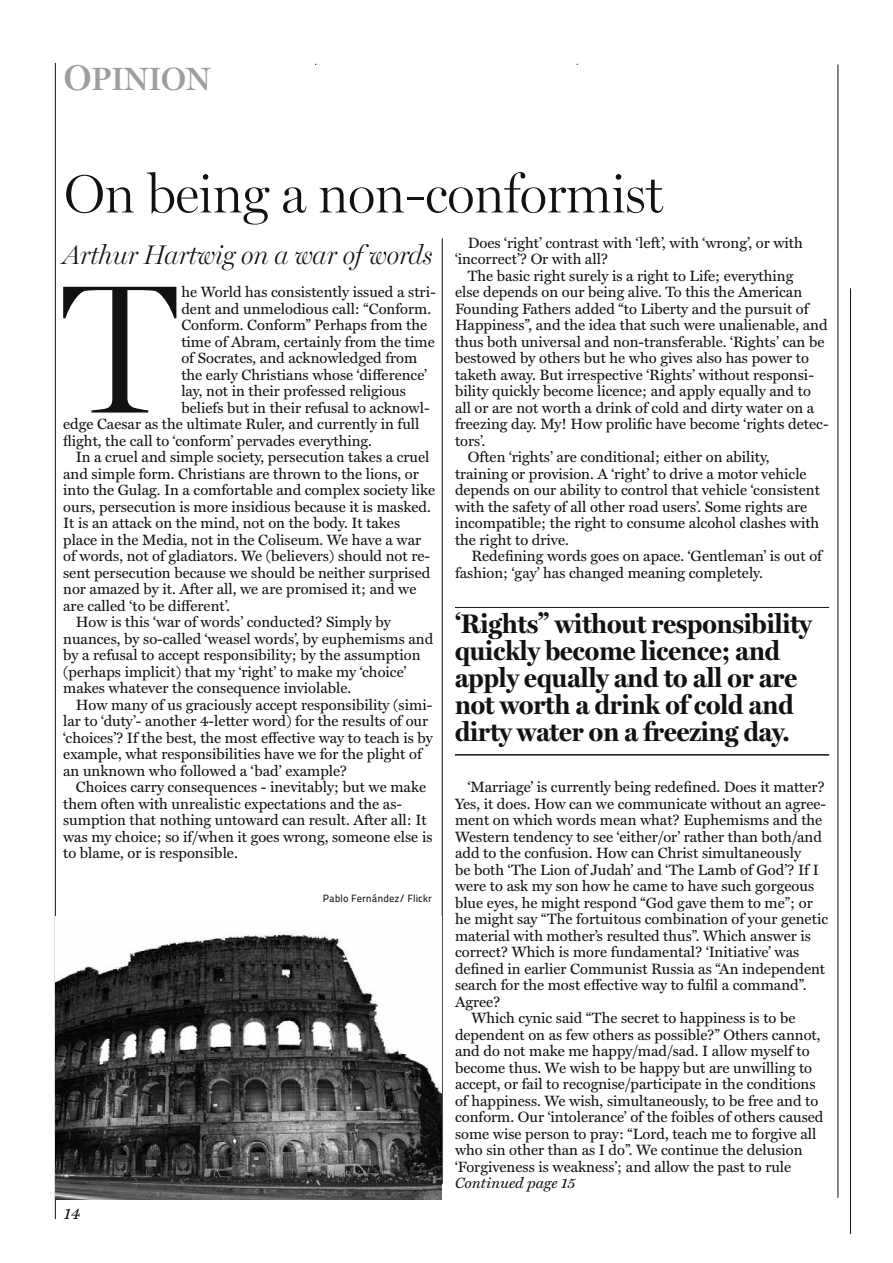
<style>
.page{position:relative;width:893px;height:1263px;background:#fff}
.page>*{position:absolute;margin:0;border:0;box-sizing:border-box;transform-origin:0 0}
.t1{font:300 184.05px "Miller Display";color:#121212}
.t2{font:300 54px "Miller Display";letter-spacing:-.01em;color:#121212}
.t3{font:32.4px "Miller Display Semibold SC900";color:#9d9f9e}
.t4{font:700 27px/27px "Miller Display";color:#121212}
.t5{font:italic 300 27px "Miller Display";letter-spacing:-.01em;color:#121212}
.t6{font:italic 16.5px "Miller Text";color:#121212}
.t7{font:15px/16.5px "Miller Text";color:#121212}
.t8{font:italic 15px "Miller Text";color:#121212}
.t9{font:10.5px "Titillium Maps 26 L 500 wt";color:#121212}
.s1{font-size:36px}
</style>
<div class="page">
<hr style="left:55px;top:63px;width:1px;height:1156px;background:#121212">
<hr style="left:315px;top:64px;width:1px;height:1133px;background:#121212">
<hr style="left:837px;top:65px;width:1px;height:1133px;background:#121212">
<hr style="left:577px;top:64px;width:1px;height:1133px;background:#121212">
<div style="left:308px;top:65px;width:277px;height:1136px;background:#fff"></div>
<hr style="left:455px;top:607px;width:374px;height:1px;background:#121212">
<hr style="left:455px;top:754px;width:374px;height:2px;background:#121212">
<hr style="left:442px;top:238px;width:1px;height:946px;background:#121212">
<hr style="left:850px;top:288px;width:1px;height:946px;background:#121212">
<img style="left:56px;top:932px;width:386px;height:267px">
<h3 class="t3" style="left:64px;top:61px;width:149px"><span class="s1">O</span>PINION</h3>
<h2 class="t2" style="left:64px;top:163px;width:601px">On being a non-conformist</h2>
<h3 class="t5" style="left:63px;top:239px;width:371px">Arthur Hartwig on a war of words</h3>
<h1 class="t1" style="left:62px;top:244px;width:117px">T</h1>
<p class="t7" style="left:181px;top:284px;width:256px">he World has consistently issued a stri-</p>
<p class="t7" style="left:455px;top:234px;width:349px;text-indent:13px">Does ‘right’ contrast with ‘left’, with ‘wrong’, or with ‘incorrect’? Or with all?</p>
<p class="t7" style="left:468px;top:267px;width:327px">The basic right surely is a right to Life; everything</p>
<p class="t7" style="left:455px;top:284px;width:349px">else depends on our being alive. To this the American</p>
<p class="t7" style="left:455px;top:300px;width:355px">Founding Fathers added “to Liberty and the pursuit of</p>
<p class="t7" style="left:455px;top:317px;width:374px">Happiness”, and the idea that such were unalienable, and</p>
<p class="t7" style="left:455px;top:333px;width:371px">thus both universal and non-transferable. ‘Rights’ can be</p>
<p class="t7" style="left:455px;top:350px;width:356px">bestowed by others but he who gives also has power to</p>
<p class="t7" style="left:455px;top:366px;width:360px">taketh away. But irrespective ‘Rights’ without responsi-</p>
<p class="t7" style="left:455px;top:383px;width:357px">bility quickly become licence; and apply equally and to</p>
<p class="t7" style="left:455px;top:399px;width:361px">all or are not worth a drink of cold and dirty water on a</p>
<p class="t7" style="left:455px;top:416px;width:375px">freezing day. My! How prolific have become ‘rights detec-</p>
<p class="t7" style="left:455px;top:432px;width:32px">tors’.</p>
<p class="t7" style="left:468px;top:449px;width:303px">Often ‘rights’ are conditional; either on ability,</p>
<p class="t7" style="left:455px;top:465px;width:353px">training or provision. A ‘right’ to drive a motor vehicle</p>
<p class="t7" style="left:455px;top:482px;width:366px">depends on our ability to control that vehicle ‘consistent</p>
<p class="t7" style="left:455px;top:498px;width:354px">with the safety of all other road users’. Some rights are</p>
<p class="t7" style="left:455px;top:515px;width:366px">incompatible; the right to consume alcohol clashes with</p>
<p class="t7" style="left:455px;top:531px;width:115px">the right to drive.</p>
<p class="t7" style="left:471px;top:548px;width:352px">Redefining words goes on apace. ‘Gentleman’ is out of</p>
<p class="t7" style="left:455px;top:564px;width:309px">fashion; ‘gay’ has changed meaning completely.</p>
<h3 class="t4" style="left:455px;top:611px;width:358px">‘Rights” without responsibility quickly become licence; and apply equally and to all or are not worth a drink of cold and dirty water on a freezing day.</h3>
<p class="t7" style="left:468px;top:779px;width:358px">‘Marriage’ is currently being redefined. Does it matter?</p>
<p class="t7" style="left:455px;top:795px;width:373px">Yes, it does. How can we communicate without an agree-</p>
<p class="t7" style="left:455px;top:812px;width:369px">ment on which words mean what? Euphemisms and the</p>
<p class="t7" style="left:455px;top:828px;width:368px">Western tendency to see ‘either/or’ rather than both/and</p>
<p class="t7" style="left:455px;top:845px;width:348px">add to the confusion. How can Christ simultaneously</p>
<p class="t7" style="left:455px;top:861px;width:365px">be both ‘The Lion of Judah’ and ‘The Lamb of God’? If I</p>
<p class="t7" style="left:455px;top:878px;width:361px">were to ask my son how he came to have such gorgeous</p>
<p class="t7" style="left:455px;top:894px;width:359px">blue eyes, he might respond “God gave them to me”; or</p>
<p class="t7" style="left:455px;top:911px;width:375px">he might say “The fortuitous combination of your genetic</p>
<p class="t7" style="left:455px;top:927px;width:357px">material with mother’s resulted thus”. Which answer is</p>
<p class="t7" style="left:455px;top:944px;width:346px">correct? Which is more fundamental? ‘Initiative’ was</p>
<p class="t7" style="left:455px;top:960px;width:372px">defined in earlier Communist Russia as “An independent</p>
<p class="t7" style="left:455px;top:977px;width:353px">search for the most effective way to fulfil a command”.</p>
<p class="t7" style="left:455px;top:993px;width:47px">Agree?</p>
<p class="t7" style="left:471px;top:1010px;width:326px">Which cynic said “The secret to happiness is to be</p>
<p class="t7" style="left:455px;top:1026px;width:367px">dependent on as few others as possible?” Others cannot,</p>
<p class="t7" style="left:455px;top:1043px;width:356px">and do not make me happy/mad/sad. I allow myself to</p>
<p class="t7" style="left:455px;top:1059px;width:359px">become thus. We wish to be happy but are unwilling to</p>
<p class="t7" style="left:455px;top:1076px;width:362px">accept, or fail to recognise/participate in the conditions</p>
<p class="t7" style="left:455px;top:1092px;width:365px">of happiness. We wish, simultaneously, to be free and to</p>
<p class="t7" style="left:455px;top:1109px;width:370px">conform. Our ‘intolerance’ of the foibles of others caused</p>
<p class="t7" style="left:455px;top:1125px;width:363px">some wise person to pray: “Lord, teach me to forgive all</p>
<p class="t7" style="left:455px;top:1142px;width:349px">who sin other than as I do”. We continue the delusion</p>
<p class="t7" style="left:455px;top:1158px;width:338px">‘Forgiveness is weakness’; and allow the past to rule</p>
<p class="t8" style="left:455px;top:1174px;width:122px">Continued page 15</p>
<p class="t7" style="left:181px;top:300px;width:251px">dent and unmelodious call: “Conform.</p>
<p class="t7" style="left:181px;top:317px;width:247px">Conform. Conform” Perhaps from the</p>
<p class="t7" style="left:181px;top:333px;width:255px">time of Abram, certainly from the time</p>
<p class="t7" style="left:181px;top:350px;width:237px">of Socrates, and acknowledged from</p>
<p class="t7" style="left:181px;top:366px;width:247px">the early Christians whose ‘difference’</p>
<p class="t7" style="left:181px;top:383px;width:226px">lay, not in their professed religious</p>
<p class="t7" style="left:181px;top:399px;width:250px">beliefs but in their refusal to acknowl-</p>
<p class="t7" style="left:63px;top:416px;width:358px">edge Caesar as the ultimate Ruler, and currently in full</p>
<p class="t7" style="left:63px;top:432px;width:310px">flight, the call to ‘conform’ pervades everything.</p>
<p class="t7" style="left:76px;top:449px;width:355px">In a cruel and simple society, persecution takes a cruel</p>
<p class="t7" style="left:63px;top:465px;width:357px">and simple form. Christians are thrown to the lions, or</p>
<p class="t7" style="left:63px;top:482px;width:374px">into the Gulag. In a comfortable and complex society like</p>
<p class="t7" style="left:63px;top:498px;width:369px">ours, persecution is more insidious because it is masked.</p>
<p class="t7" style="left:63px;top:515px;width:338px">It is an attack on the mind, not on the body. It takes</p>
<p class="t7" style="left:63px;top:531px;width:360px">place in the Media, not in the Coliseum. We have a war</p>
<p class="t7" style="left:63px;top:548px;width:368px">of words, not of gladiators. We (believers) should not re-</p>
<p class="t7" style="left:63px;top:564px;width:369px">sent persecution because we should be neither surprised</p>
<p class="t7" style="left:63px;top:581px;width:355px">nor amazed by it. After all, we are promised it; and we</p>
<p class="t7" style="left:63px;top:597px;width:168px">are called ‘to be different’.</p>
<p class="t7" style="left:76px;top:614px;width:316px">How is this ‘war of words’ conducted? Simply by</p>
<p class="t7" style="left:63px;top:630px;width:372px">nuances, by so-called ‘weasel words’, by euphemisms and</p>
<p class="t7" style="left:63px;top:647px;width:359px">by a refusal to accept responsibility; by the assumption</p>
<p class="t7" style="left:63px;top:663px;width:345px">(perhaps implicit) that my ‘right’ to make my ‘choice’</p>
<p class="t7" style="left:63px;top:680px;width:290px">makes whatever the consequence inviolable.</p>
<p class="t7" style="left:76px;top:696px;width:358px">How many of us graciously accept responsibility (simi-</p>
<p class="t7" style="left:63px;top:713px;width:367px">lar to ‘duty’- another 4-letter word) for the results of our</p>
<p class="t7" style="left:63px;top:729px;width:371px">‘choices’? If the best, the most effective way to teach is by</p>
<p class="t7" style="left:63px;top:746px;width:360px">example, what responsibilities have we for the plight of</p>
<p class="t7" style="left:63px;top:762px;width:286px">an unknown who followed a ‘bad’ example?</p>
<p class="t7" style="left:76px;top:779px;width:352px">Choices carry consequences - inevitably; but we make</p>
<p class="t7" style="left:63px;top:795px;width:340px">them often with unrealistic expectations and the as-</p>
<p class="t7" style="left:63px;top:812px;width:365px">sumption that nothing untoward can result. After all: It</p>
<p class="t7" style="left:63px;top:828px;width:371px">was my choice; so if/when it goes wrong, someone else is</p>
<p class="t7" style="left:63px;top:845px;width:176px">to blame, or is responsible.</p>
<p class="t9" style="left:323px;top:890px;width:110px">Pablo Fernández/ Flickr</p>
<p class="t6" style="left:64px;top:1204px;width:18px">14</p>
</div>
